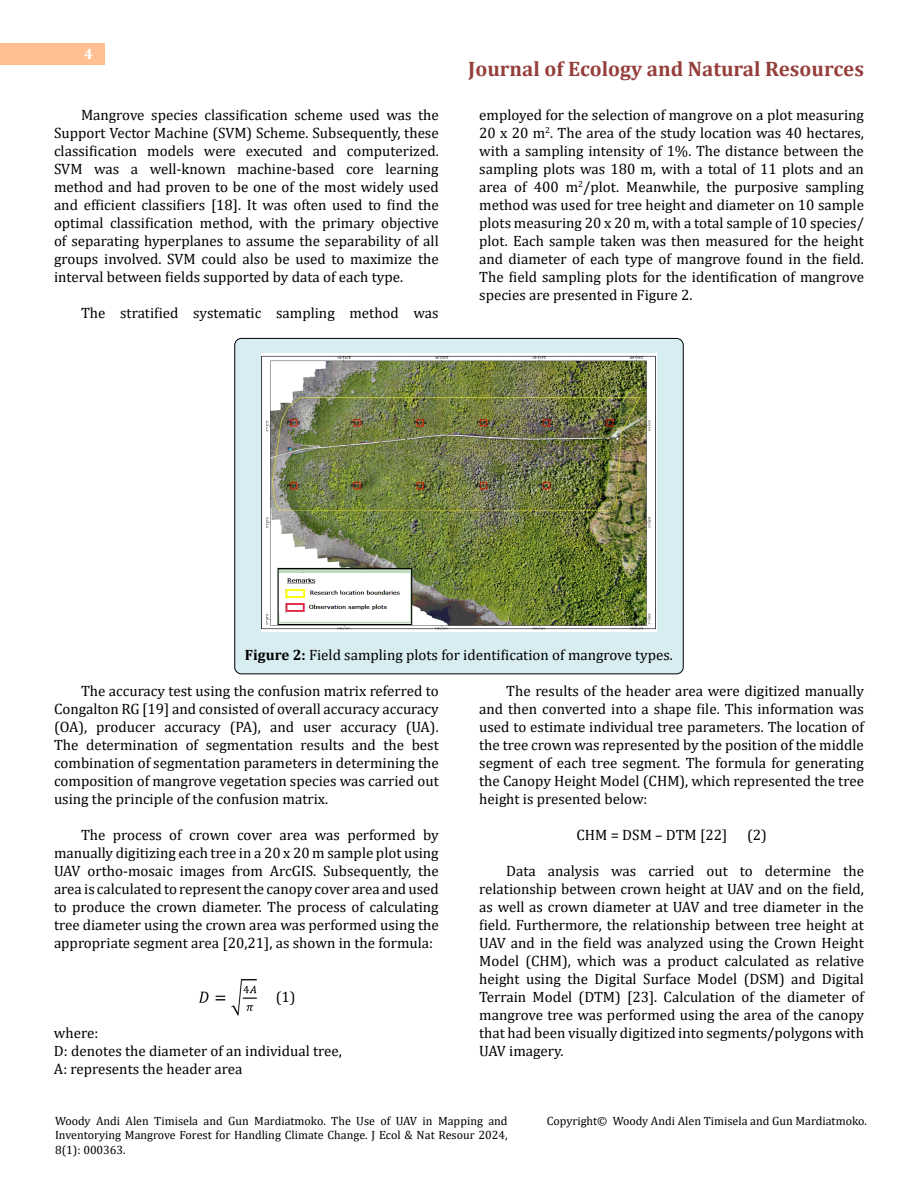
<style>
.page{position:relative;width:918px;height:1188px;background:#fff}
.page>*{position:absolute;margin:0;border:0;box-sizing:border-box;transform-origin:0 0}
.t1{font:700 21px "Cambria";color:#953f3c}
.t2{font:15px/18px "Cambria";color:#000;text-align:justify}
.t3{font:700 15px "Cambria";color:#fff}
.t4{font:12px/14.4px "Cambria";color:#000;text-align:justify}
.s1{font-weight:700}
</style>
<div class="page">
<div style="left:0;top:43px;width:105px;height:21px;background:#ffbf91"></div>
<div style="left:235px;top:338px;width:448px;height:336px;background:#d8edf2;border-radius:7px"></div>
<div style="left:234px;top:338px;width:450px;height:336px;border:1px solid #000;border-radius:7px"></div>
<img style="left:261px;top:354px;width:396px;height:277px">
<img style="left:198px;top:979px;width:59px;height:37px">
<p class="t3" style="left:84px;top:44px;width:10px">4</p>
<p class="t2" style="left:54px;top:105px;width:386px;text-indent:27px">Mangrove species classification scheme used was the Support Vector Machine (SVM) Scheme. Subsequently, these classification models were executed and computerized.<br>SVM was a well-known machine-based core learning method and had proven to be one of the most widely used and efficient classifiers [18]. It was often used to find the optimal classification method, with the primary objective of separating hyperplanes to assume the separability of all groups involved. SVM could also be used to maximize the interval between fields supported by data of each type.</p>
<p class="t2" style="left:81px;top:303px;width:359px">The stratified systematic sampling method was</p>
<h1 class="t1" style="left:468px;top:54px;width:397px">Journal of Ecology and Natural Resources</h1>
<p class="t2" style="left:479px;top:105px;width:386px">employed for the selection of mangrove on a plot measuring 20 x 20 m<sup>2</sup>. The area of the study location was 40 hectares, with a sampling intensity of 1%. The distance between the sampling plots was 180 m, with a total of 11 plots and an area of 400 m<sup>2</sup>/plot. Meanwhile, the purposive sampling method was used for tree height and diameter on 10 sample plots measuring 20 x 20 m, with a total sample of 10 species/ plot. Each sample taken was then measured for the height and diameter of each type of mangrove found in the field.<br>The field sampling plots for the identification of mangrove species are presented in Figure 2.</p>
<p class="t2" style="left:245px;top:645px;width:430px"><span class="s1">Figure 2:</span> Field sampling plots for identification of mangrove types.</p>
<p class="t2" style="left:54px;top:681px;width:386px;text-indent:27px">The accuracy test using the confusion matrix referred to Congalton RG [19] and consisted of overall accuracy accuracy (OA), producer accuracy (PA), and user accuracy (UA).<br>The determination of segmentation results and the best combination of segmentation parameters in determining the composition of mangrove vegetation species was carried out using the principle of the confusion matrix.</p>
<p class="t2" style="left:54px;top:825px;width:386px;text-indent:27px">The process of crown cover area was performed by manually digitizing each tree in a 20 x 20 m sample plot using UAV ortho-mosaic images from ArcGIS. Subsequently, the area is calculated to represent the canopy cover area and used to produce the crown diameter. The process of calculating tree diameter using the crown area was performed using the appropriate segment area [20,21], as shown in the formula:</p>
<p class="t2" style="left:479px;top:681px;width:386px;text-indent:27px">The results of the header area were digitized manually and then converted into a shape file. This information was used to estimate individual tree parameters. The location of the tree crown was represented by the position of the middle segment of each tree segment. The formula for generating the Canopy Height Model (CHM), which represented the tree height is presented below:</p>
<p class="t2" style="left:576px;top:825px;width:152px">CHM = DSM – DTM [22]</p>
<p class="t2" style="left:747px;top:825px;width:21px">(2)</p>
<p class="t2" style="left:479px;top:861px;width:386px;text-indent:27px">Data analysis was carried out to determine the relationship between crown height at UAV and on the field, as well as crown diameter at UAV and tree diameter in the field. Furthermore, the relationship between tree height at UAV and in the field was analyzed using the Crown Height Model (CHM), which was a product calculated as relative height using the Digital Surface Model (DSM) and Digital Terrain Model (DTM) [23]. Calculation of the diameter of mangrove tree was performed using the area of the canopy that had been visually digitized into segments/polygons with UAV imagery.</p>
<p class="t2" style="left:276px;top:987px;width:21px">(1)</p>
<p class="t2" style="left:54px;top:1023px;width:289px;text-align:left">where:<br>D: denotes the diameter of an individual tree,<br>A: represents the header area</p>
<p class="t4" style="left:55px;top:1114px;width:454px">Woody Andi Alen Timisela and Gun Mardiatmoko. The Use of UAV in Mapping and Inventorying Mangrove Forest for Handling Climate Change. J Ecol &amp; Nat Resour 2024, 8(1): 000363.</p>
<p class="t4" style="left:547px;top:1114px;width:322px">Copyright© Woody Andi Alen Timisela and Gun Mardiatmoko.</p>
</div>
